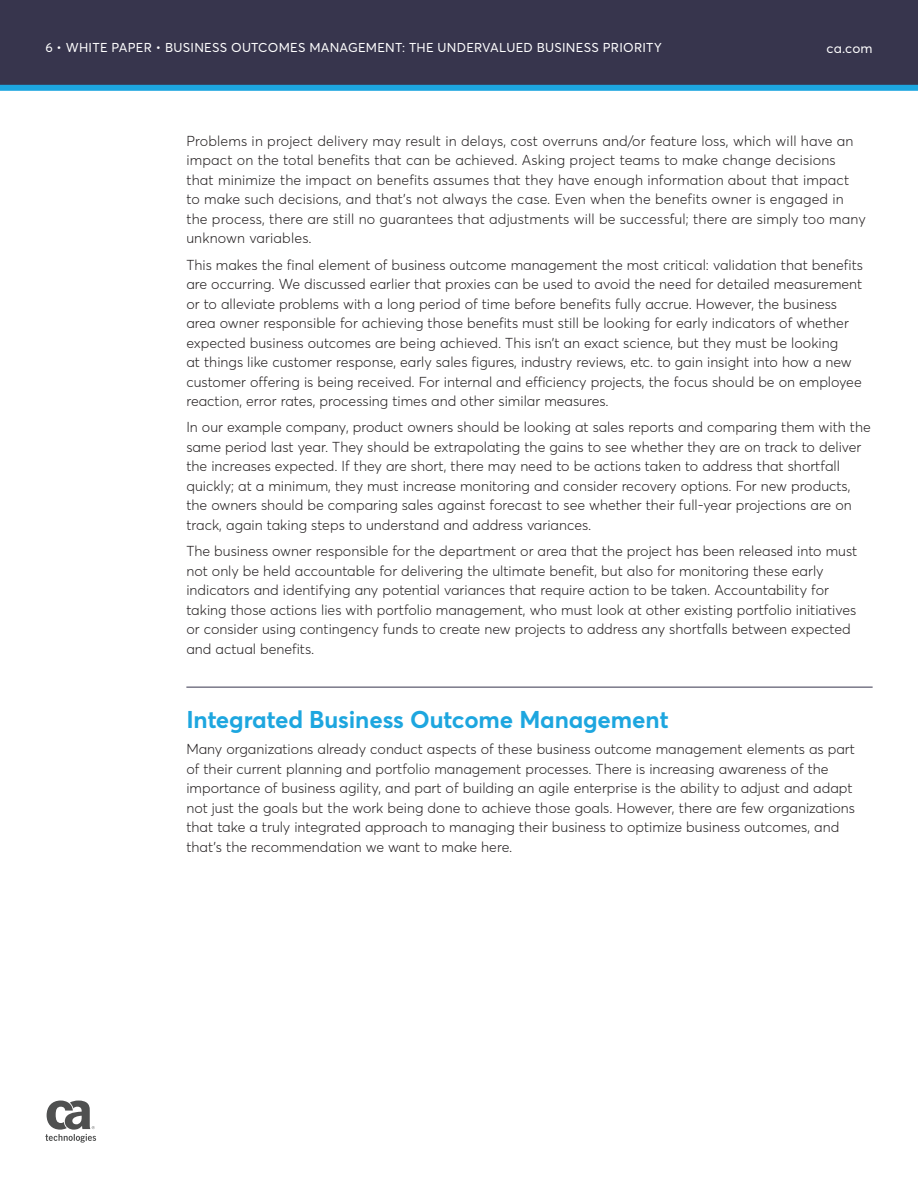
<style>
.page{position:relative;width:918px;height:1188px;background:#fff}
.page>*{position:absolute;margin:0;border:0;box-sizing:border-box;transform-origin:0 0}
.t1{font:700 24px "Averta";letter-spacing:-.005em;color:#1da6df}
.t2{font:300 14.25px/19.5px "Averta";color:#231f20}
.t3{font:13.5px "Averta";color:#fff}
.t4{font:12.75px "Averta";letter-spacing:.02em;color:#fff}
</style>
<div class="page">
<svg style="left:0;top:0;width:918px;height:91px;background:#353c56"></svg>
<svg style="left:45px;top:1101px;width:51px;height:42px"></svg>
<hr style="left:186px;top:687px;width:687px;height:1px;background:#37354d">
<p class="t4" style="left:45px;top:40px;width:618px">6 • WHITE PAPER • BUSINESS OUTCOMES MANAGEMENT: THE UNDERVALUED BUSINESS PRIORITY</p>
<p class="t3" style="left:827px;top:40px;width:48px">ca.com</p>
<p class="t2" style="left:186px;top:131px;width:681px">Problems in project delivery may result in delays, cost overruns and/or feature loss, which will have an impact on the total benefits that can be achieved. Asking project teams to make change decisions that minimize the impact on benefits assumes that they have enough information about that impact to make such decisions, and that’s not always the case. Even when the benefits owner is engaged in the process, there are still no guarantees that adjustments will be successful; there are simply too many unknown variables.</p>
<p class="t2" style="left:186px;top:255px;width:678px">This makes the final element of business outcome management the most critical: validation that benefits are occurring. We discussed earlier that proxies can be used to avoid the need for detailed measurement or to alleviate problems with a long period of time before benefits fully accrue. However, the business area owner responsible for achieving those benefits must still be looking for early indicators of whether expected business outcomes are being achieved. This isn’t an exact science, but they must be looking<br>at things like customer response, early sales figures, industry reviews, etc. to gain insight into how a new customer offering is being received. For internal and efficiency projects, the focus should be on employee reaction, error rates, processing times and other similar measures.</p>
<p class="t2" style="left:186px;top:418px;width:686px">In our example company, product owners should be looking at sales reports and comparing them with the same period last year. They should be extrapolating the gains to see whether they are on track to deliver the increases expected. If they are short, there may need to be actions taken to address that shortfall quickly; at a minimum, they must increase monitoring and consider recovery options. For new products, the owners should be comparing sales against forecast to see whether their full-year projections are on track, again taking steps to understand and address variances.</p>
<p class="t2" style="left:186px;top:541px;width:672px">The business owner responsible for the department or area that the project has been released into must not only be held accountable for delivering the ultimate benefit, but also for monitoring these early indicators and identifying any potential variances that require action to be taken. Accountability for taking those actions lies with portfolio management, who must look at other existing portfolio initiatives or consider using contingency funds to create new projects to address any shortfalls between expected and actual benefits.</p>
<h1 class="t1" style="left:186px;top:704px;width:484px">Integrated Business Outcome Management</h1>
<p class="t2" style="left:186px;top:739px;width:670px">Many organizations already conduct aspects of these business outcome management elements as part of their current planning and portfolio management processes. There is increasing awareness of the importance of business agility, and part of building an agile enterprise is the ability to adjust and adapt not just the goals but the work being done to achieve those goals. However, there are few organizations that take a truly integrated approach to managing their business to optimize business outcomes, and that’s the recommendation we want to make here.</p>
</div>
